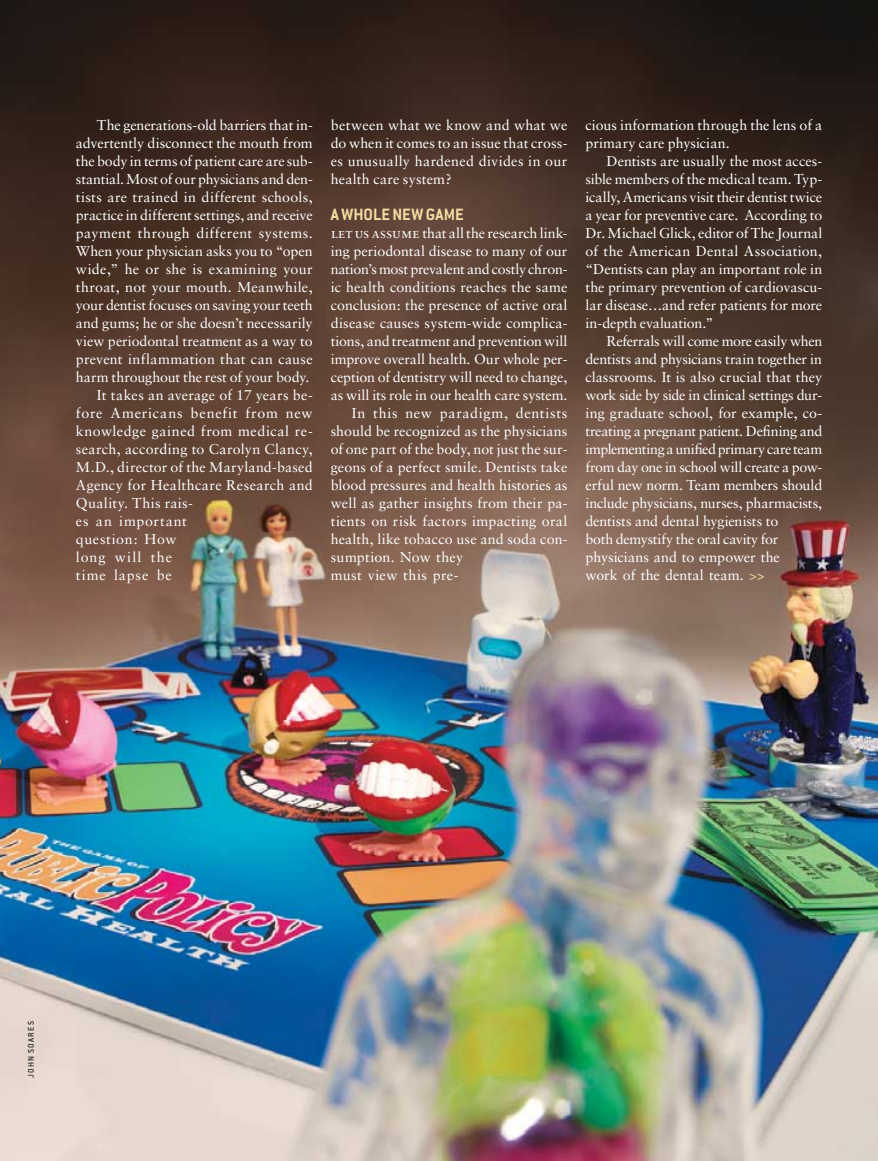
<style>
.page{position:relative;width:878px;height:1161px;background:#fff}
.page>*{position:absolute;margin:0;border:0;box-sizing:border-box;transform-origin:0 0}
.t1{font:700 18px "Conduit ITC";letter-spacing:.01em;color:#f4dba2}
.t2{font:14.25px/18px "Sabon";letter-spacing:.005em;color:#fff;text-align:justify}
.t3{font:14.25px "Sabon";letter-spacing:.03em;color:#fff}
.t4{font:14.25px "Sabon";letter-spacing:.025em;color:#fff}
.t5{font:14.25px "Sabon";letter-spacing:-.015em;color:#fff}
.t6{font:14.25px "Sabon";letter-spacing:.035em;color:#fff}
.t7{font:14.25px "Sabon";letter-spacing:.055em;color:#fff}
.t8{font:14.25px "Sabon";letter-spacing:.05em;color:#fff}
.t9{font:14.25px "Sabon";letter-spacing:.065em;color:#fff}
.t10{font:14.25px "Sabon";letter-spacing:.045em;color:#fff}
.t11{font:14.25px "Sabon";letter-spacing:.075em;color:#fff}
.t12{font:500 9px "Conduit ITC";letter-spacing:.13em;color:#231f1f}
.s1{font-family:"Sabon Roman SC"}
.s2{color:#f4dba2}
</style>
<div class="page">
<img style="left:0;top:0;width:878px;height:1161px">
<p class="t2" style="left:97px;top:117px;width:217px">The generations-old barriers that in-</p>
<p class="t2" style="left:76px;top:135px;width:238px">advertently disconnect the mouth from</p>
<p class="t2" style="left:76px;top:153px;width:238px">the body in terms of patient care are sub-</p>
<p class="t2" style="left:76px;top:171px;width:238px">stantial. Most of our physicians and den-</p>
<p class="t2" style="left:76px;top:189px;width:238px">tists are trained in different schools,</p>
<p class="t2" style="left:76px;top:207px;width:238px">practice in different settings, and receive</p>
<p class="t3" style="left:76px;top:227px;width:238px">payment through different systems.</p>
<p class="t2" style="left:76px;top:243px;width:238px">When your physician asks you to “open</p>
<p class="t4" style="left:76px;top:263px;width:238px">wide,” he or she is examining your</p>
<p class="t2" style="left:76px;top:279px;width:238px">throat, not your mouth. Meanwhile,</p>
<p class="t2" style="left:76px;top:297px;width:238px">your dentist focuses on saving your teeth</p>
<p class="t2" style="left:76px;top:315px;width:238px">and gums; he or she doesn’t necessarily</p>
<p class="t2" style="left:76px;top:333px;width:238px">view periodontal treatment as a way to</p>
<p class="t2" style="left:76px;top:351px;width:238px">prevent inflammation that can cause</p>
<p class="t2" style="left:76px;top:369px;width:235px">harm throughout the rest of your body.</p>
<p class="t2" style="left:97px;top:387px;width:217px">It takes an average of 17 years be-</p>
<p class="t7" style="left:76px;top:407px;width:238px">fore Americans benefit from new</p>
<p class="t6" style="left:76px;top:425px;width:238px">knowledge gained from medical re-</p>
<p class="t4" style="left:76px;top:443px;width:238px">search, according to Carolyn Clancy,</p>
<p class="t2" style="left:76px;top:459px;width:238px">M.D., director of the Maryland-based</p>
<p class="t3" style="left:76px;top:479px;width:238px">Agency for Healthcare Research and</p>
<p class="t4" style="left:76px;top:497px;width:118px">Quality. This rais-</p>
<p class="t9" style="left:76px;top:515px;width:113px">es an important</p>
<p class="t10" style="left:76px;top:533px;width:102px">question: How</p>
<p class="t11" style="left:76px;top:551px;width:98px">long will the</p>
<p class="t9" style="left:76px;top:569px;width:97px">time lapse be</p>
<p class="t2" style="left:331px;top:117px;width:238px">between what we know and what we do when it comes to an issue that cross&shy;es unusually hardened divides in our health care system?</p>
<p class="t1" style="left:331px;top:208px;width:134px">A WHOLE NEW GAME</p>
<p class="t2" style="left:331px;top:225px;width:238px"><span class="s1">let us assume</span> that all the research link-</p>
<p class="t2" style="left:331px;top:243px;width:238px">ing periodontal disease to many of our</p>
<p class="t5" style="left:331px;top:263px;width:238px">nation’s most prevalent and costly chron-</p>
<p class="t2" style="left:331px;top:279px;width:238px">ic health conditions reaches the same</p>
<p class="t2" style="left:331px;top:297px;width:238px">conclusion: the presence of active oral</p>
<p class="t2" style="left:331px;top:315px;width:238px">disease causes system-wide complica-</p>
<p class="t2" style="left:331px;top:333px;width:238px">tions, and treatment and prevention will</p>
<p class="t2" style="left:331px;top:351px;width:238px">improve overall health. Our whole per-</p>
<p class="t2" style="left:331px;top:369px;width:238px">ception of dentistry will need to change,</p>
<p class="t2" style="left:331px;top:387px;width:238px">as will its role in our health care system.</p>
<p class="t8" style="left:352px;top:407px;width:217px">In this new paradigm, dentists</p>
<p class="t2" style="left:331px;top:423px;width:238px">should be recognized as the physicians</p>
<p class="t2" style="left:331px;top:441px;width:238px">of one part of the body, not just the sur-</p>
<p class="t2" style="left:331px;top:459px;width:238px">geons of a perfect smile. Dentists take</p>
<p class="t2" style="left:331px;top:477px;width:238px">blood pressures and health histories as</p>
<p class="t2" style="left:331px;top:495px;width:238px">well as gather insights from their pa-</p>
<p class="t2" style="left:331px;top:513px;width:238px">tients on risk factors impacting oral</p>
<p class="t2" style="left:331px;top:531px;width:238px">health, like tobacco use and soda con-</p>
<p class="t2" style="left:331px;top:549px;width:134px">sumption. Now they</p>
<p class="t3" style="left:331px;top:569px;width:129px">must view this pre-</p>
<p class="t2" style="left:585px;top:117px;width:238px">cious information through the lens of a primary care physician.</p>
<p class="t2" style="left:585px;top:153px;width:238px;text-indent:21px">Dentists are usually the most acces&shy;sible members of the medical team. Typ&shy;ically, Americans visit their dentist twice a year for preventive care. According to Dr. Michael Glick, editor of The Journal of the American Dental Association, “Dentists can play an important role in the primary prevention of cardiovascu&shy;lar disease…and refer patients for more in-depth evaluation.”</p>
<p class="t2" style="left:585px;top:333px;width:238px;text-align:left;text-indent:21px">Referrals will come more easily when dentists and physicians train together in classrooms. It is also crucial that they work side by side in clinical settings dur&shy;ing graduate school, for example, co&shy;treating a pregnant patient. Defining and implementing a unified primary care team from day one in school will create a pow&shy;erful new norm. Team members should include physicians, nurses, pharmacists, dentists and dental hygienists to<br>both demystify the oral cavity for physicians and to empower the<br>work of the dental team. <span class="s2">&gt;&gt;</span></p>
<p class="t12" style="left:28px;top:1078px;width:58px;rotate:-90deg">JOHN SOARES</p>
</div>
